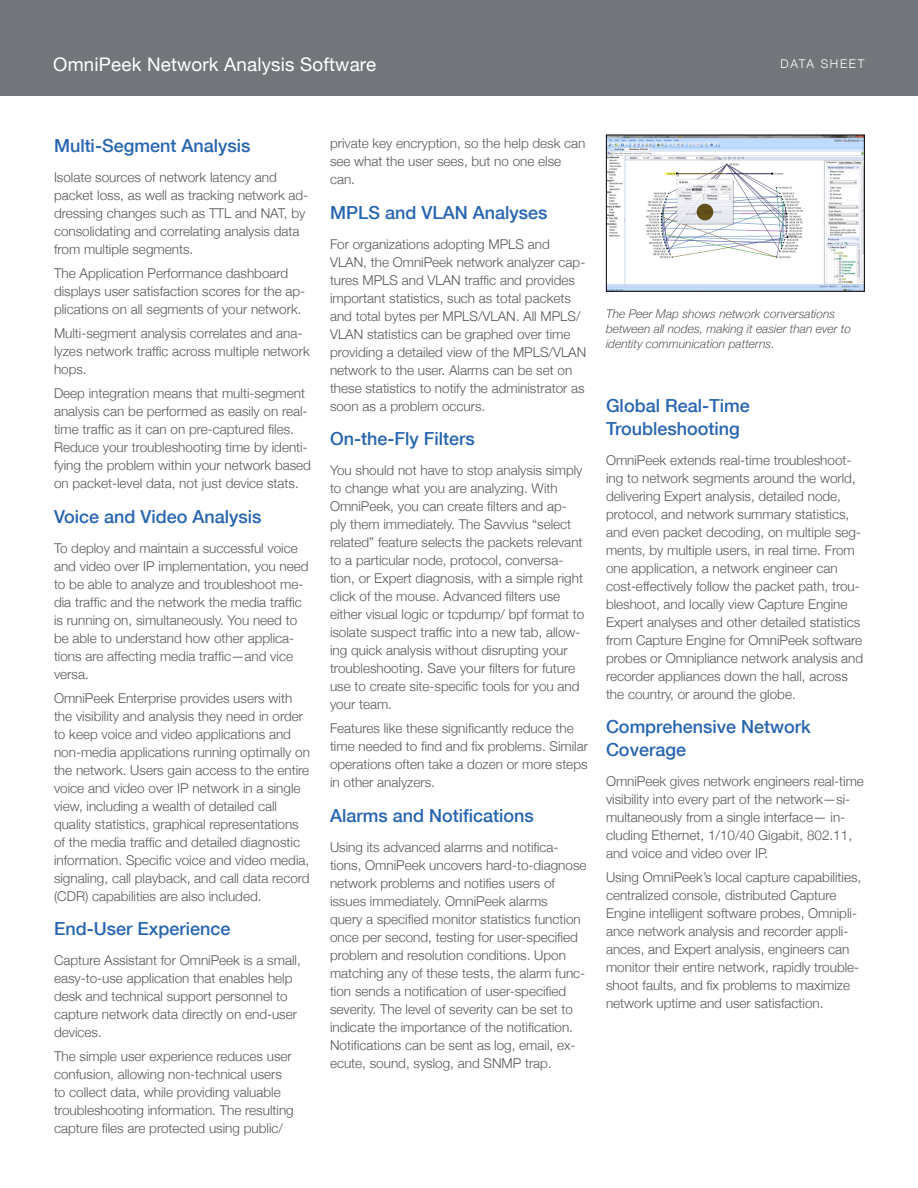
<style>
.page{position:relative;width:918px;height:1188px;background:#fff}
.page>*{position:absolute;margin:0;border:0;box-sizing:border-box;transform-origin:0 0}
.t1{font:18.75px "Helvetica Neue";letter-spacing:.01em;color:#fff}
.t2{font:500 18px/22.5px "Helvetica Neue";color:#2865b0}
.t3{font:300 13.5px/18px "Helvetica Neue";color:#565959}
.t4{font:italic 300 12px/15px "Helvetica Neue";color:#565959}
.t5{font:300 12px "Helvetica Neue";letter-spacing:.14em;color:#fff}
</style>
<div class="page">
<div style="left:0;top:0;width:918px;height:96px;background:#72767a"></div>
<img style="left:608px;top:137px;width:255px;height:153px">
<div style="left:606px;top:135px;width:259px;height:157px;border:1px solid #000"></div>
<h1 class="t1" style="left:53px;top:53px;width:324px">OmniPeek Network Analysis Software</h1>
<p class="t5" style="left:781px;top:56px;width:85px">DATA SHEET</p>
<h2 class="t2" style="left:54px;top:134px;width:198px">Multi-Segment Analysis</h2>
<p class="t3" style="left:54px;top:168px;width:256px">Isolate sources of network latency and packet loss, as well as tracking network ad&shy;dressing changes such as TTL and NAT, by consolidating and correlating analysis data from multiple segments.</p>
<p class="t3" style="left:54px;top:264px;width:253px">The Application Performance dashboard displays user satisfaction scores for the ap&shy;plications on all segments of your network.</p>
<p class="t3" style="left:54px;top:324px;width:257px">Multi-segment analysis correlates and ana&shy;lyzes network traffic across multiple network hops.</p>
<p class="t3" style="left:54px;top:384px;width:259px">Deep integration means that multi-segment analysis can be performed as easily on real&shy;time traffic as it can on pre-captured files.<br>Reduce your troubleshooting time by identi&shy;fying the problem within your network based on packet-level data, not just device stats.</p>
<h2 class="t2" style="left:54px;top:505px;width:209px">Voice and Video Analysis</h2>
<p class="t3" style="left:54px;top:539px;width:256px">To deploy and maintain a successful voice and video over IP implementation, you need to be able to analyze and troubleshoot me&shy;dia traffic and the network the media traffic is running on, simultaneously. You need to be able to understand how other applica&shy;tions are affecting media traffic—and vice versa.</p>
<p class="t3" style="left:54px;top:689px;width:258px">OmniPeek Enterprise provides users with the visibility and analysis they need in order to keep voice and video applications and non-media applications running optimally on the network. Users gain access to the entire voice and video over IP network in a single view, including a wealth of detailed call quality statistics, graphical representations of the media traffic and detailed diagnostic information. Specific voice and video media, signaling, call playback, and call data record (CDR) capabilities are also included.</p>
<h2 class="t2" style="left:54px;top:917px;width:178px">End-User Experience</h2>
<p class="t3" style="left:54px;top:951px;width:248px">Capture Assistant for OmniPeek is a small, easy-to-use application that enables help desk and technical support personnel to capture network data directly on end-user devices.</p>
<p class="t3" style="left:54px;top:1047px;width:241px">The simple user experience reduces user confusion, allowing non-technical users to collect data, while providing valuable troubleshooting information. The resulting capture files are protected using public/</p>
<p class="t3" style="left:330px;top:134px;width:257px">private key encryption, so the help desk can see what the user sees, but no one else can.</p>
<h2 class="t2" style="left:330px;top:200px;width:219px">MPLS and VLAN Analyses</h2>
<p class="t3" style="left:330px;top:234px;width:258px">For organizations adopting MPLS and VLAN, the OmniPeek network analyzer cap&shy;tures MPLS and VLAN traffic and provides important statistics, such as total packets and total bytes per MPLS/VLAN. All MPLS/ VLAN statistics can be graphed over time providing a detailed view of the MPLS/VLAN network to the user. Alarms can be set on these statistics to notify the administrator as soon as a problem occurs.</p>
<h2 class="t2" style="left:330px;top:427px;width:146px">On-the-Fly Filters</h2>
<p class="t3" style="left:330px;top:461px;width:256px">You should not have to stop analysis simply to change what you are analyzing. With OmniPeek, you can create filters and ap&shy;ply them immediately. The Savvius “select related” feature selects the packets relevant to a particular node, protocol, conversa&shy;tion, or Expert diagnosis, with a simple right click of the mouse. Advanced filters use either visual logic or tcpdump/ bpf format to isolate suspect traffic into a new tab, allow&shy;ing quick analysis without disrupting your troubleshooting. Save your filters for future use to create site-specific tools for you and your team.</p>
<p class="t3" style="left:330px;top:719px;width:259px">Features like these significantly reduce the time needed to find and fix problems. Similar operations often take a dozen or more steps in other analyzers.</p>
<h2 class="t2" style="left:330px;top:803px;width:205px">Alarms and Notifications</h2>
<p class="t3" style="left:330px;top:837px;width:258px">Using its advanced alarms and notifica&shy;tions, OmniPeek uncovers hard-to-diagnose network problems and notifies users of issues immediately. OmniPeek alarms<br>query a specified monitor statistics function once per second, testing for user-specified problem and resolution conditions. Upon matching any of these tests, the alarm func&shy;tion sends a notification of user-specified severity. The level of severity can be set to indicate the importance of the notification.<br>Notifications can be sent as log, email, ex&shy;ecute, sound, syslog, and SNMP trap.</p>
<p class="t4" style="left:606px;top:306px;width:247px">The Peer Map shows network conversations between all nodes, making it easier than ever to identity communication patterns.</p>
<h2 class="t2" style="left:606px;top:394px;width:145px">Global Real-Time<br>Troubleshooting</h2>
<p class="t3" style="left:606px;top:451px;width:259px">OmniPeek extends real-time troubleshoot&shy;ing to network segments around the world, delivering Expert analysis, detailed node, protocol, and network summary statistics, and even packet decoding, on multiple seg&shy;ments, by multiple users, in real time. From one application, a network engineer can cost-effectively follow the packet path, trou&shy;bleshoot, and locally view Capture Engine Expert analyses and other detailed statistics from Capture Engine for OmniPeek software probes or Omnipliance network analysis and recorder appliances down the hall, across the country, or around the globe.</p>
<h2 class="t2" style="left:606px;top:715px;width:206px">Comprehensive Network<br>Coverage</h2>
<p class="t3" style="left:606px;top:772px;width:259px">OmniPeek gives network engineers real-time visibility into every part of the network—si&shy;multaneously from a single interface— in&shy;cluding Ethernet, 1/10/40 Gigabit, 802.11, and voice and video over IP.</p>
<p class="t3" style="left:606px;top:868px;width:257px">Using OmniPeek’s local capture capabilities, centralized console, distributed Capture Engine intelligent software probes, Omnipli&shy;ance network analysis and recorder appli&shy;ances, and Expert analysis, engineers can monitor their entire network, rapidly trouble&shy;shoot faults, and fix problems to maximize network uptime and user satisfaction.</p>
</div>
